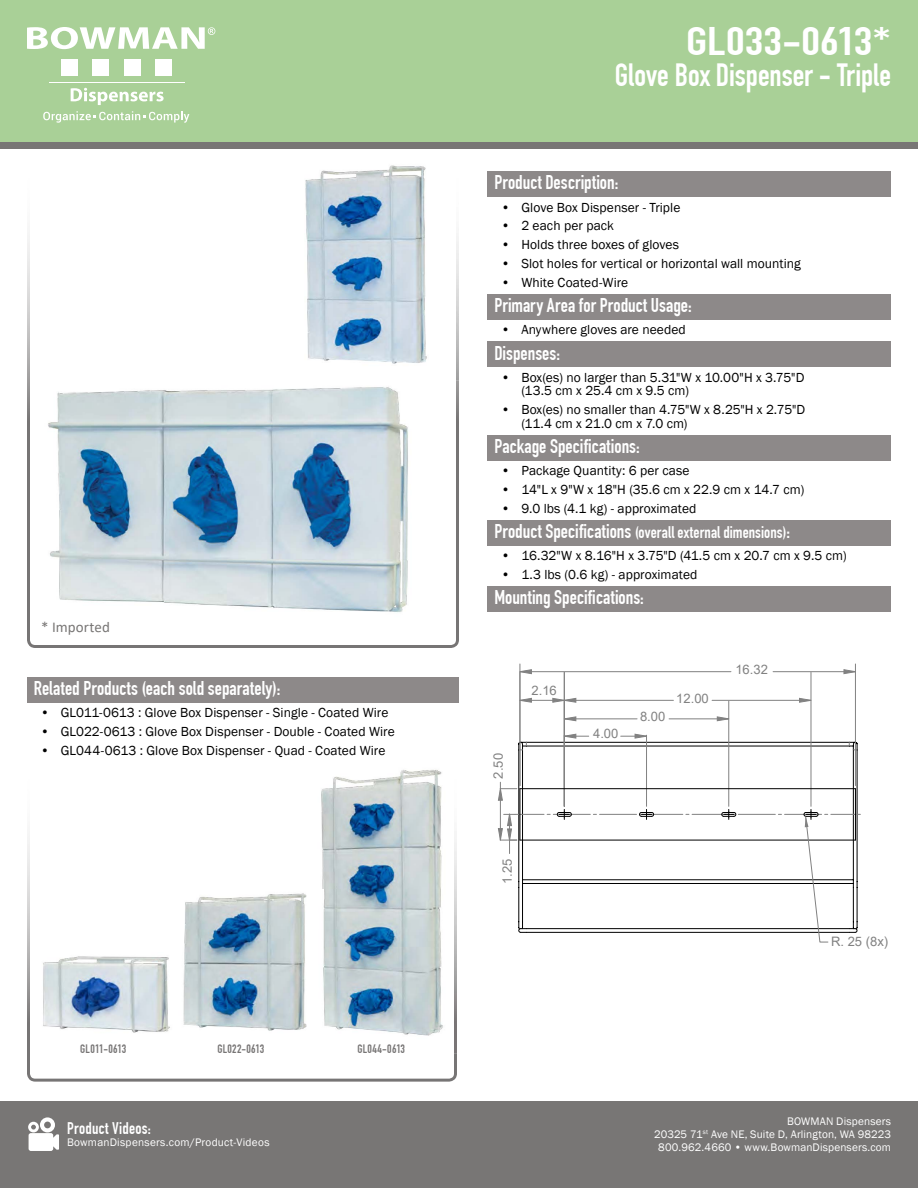
<style>
.page{position:relative;width:918px;height:1188px;background:#fff}
.page>*{position:absolute;margin:0;border:0;box-sizing:border-box;transform-origin:0 0}
.t1{font:700 39px "DIN Condensed";letter-spacing:.005em;color:#fff;scale:1.28 1}
.t2{font:700 31.5px "DIN Condensed";letter-spacing:-.005em;color:#fff}
.t3{font:700 19.5px "DIN Condensed";color:#fff}
.t4{font:700 16.5px "DIN Condensed";letter-spacing:.005em;color:#fff}
.t5{font:15px "Calibri";letter-spacing:.005em;color:#787675}
.t6{font:13.5px/13.5px "Franklin Gothic";letter-spacing:.005em;color:#000}
.t7{font:13.05px "Arial";color:#818181}
.t8{font:12px "DIN Engschrift";letter-spacing:.015em;color:#777575}
.t9{font:11.25px/12.8px "Franklin Gothic";letter-spacing:.015em;color:#fff;text-align:right}
.s1{font-size:19.5px}
</style>
<div class="page">
<div style="left:0;top:1101px;width:918px;height:87px;background:#787675"></div>
<div style="left:0;top:0;width:918px;height:148px;background:#787675"></div>
<svg style="left:28px;top:1117px;width:31px;height:34px"></svg>
<img style="left:27px;top:835px;width:430px;height:247px">
<img style="left:27px;top:234px;width:432px;height:414px">
<div style="left:0;top:0;width:918px;height:142px;background:#a9d097"></div>
<svg style="left:27px;top:27px;width:188px;height:22px"></svg>
<div style="left:61px;top:60px;width:17px;height:16px;background:#fff"></div>
<div style="left:92px;top:60px;width:17px;height:16px;background:#fff"></div>
<div style="left:124px;top:60px;width:17px;height:16px;background:#fff"></div>
<div style="left:155px;top:60px;width:17px;height:16px;background:#fff"></div>
<hr style="left:49px;top:82px;width:135px;height:1px;background:#fff">
<svg style="left:71px;top:88px;width:93px;height:17px"></svg>
<svg style="left:43px;top:111px;width:146px;height:12px"></svg>
<svg style="left:518px;top:742px;width:340px;height:67px"></svg>
<svg style="left:849px;top:742px;width:8px;height:9px"></svg>
<svg style="left:519px;top:742px;width:8px;height:9px"></svg>
<hr style="left:712px;top:700px;width:99px;height:1px;background:#818181">
<hr style="left:564px;top:700px;width:109px;height:1px;background:#818181">
<hr style="left:811px;top:672px;width:1px;height:134px;background:#818181">
<hr style="left:669px;top:719px;width:60px;height:1px;background:#818181">
<hr style="left:564px;top:719px;width:73px;height:1px;background:#818181">
<hr style="left:729px;top:701px;width:1px;height:105px;background:#818181">
<hr style="left:646px;top:735px;width:1px;height:71px;background:#818181">
<hr style="left:773px;top:671px;width:82px;height:1px;background:#818181">
<hr style="left:520px;top:671px;width:211px;height:1px;background:#818181">
<hr style="left:855px;top:664px;width:1px;height:122px;background:#818181">
<hr style="left:520px;top:664px;width:1px;height:122px;background:#818181">
<hr style="left:520px;top:700px;width:38px;height:1px;background:#818181">
<hr style="left:564px;top:672px;width:1px;height:134px;background:#818181">
<hr style="left:500px;top:790px;width:1px;height:50px;background:#818181">
<svg style="left:799px;top:698px;width:12px;height:5px"></svg>
<svg style="left:717px;top:716px;width:12px;height:5px"></svg>
<svg style="left:565px;top:716px;width:11px;height:5px"></svg>
<svg style="left:621px;top:734px;width:26px;height:5px"></svg>
<svg style="left:565px;top:734px;width:24px;height:5px"></svg>
<svg style="left:844px;top:669px;width:11px;height:5px"></svg>
<svg style="left:519px;top:669px;width:13px;height:5px"></svg>
<svg style="left:552px;top:698px;width:24px;height:5px"></svg>
<svg style="left:519px;top:698px;width:13px;height:5px"></svg>
<svg style="left:498px;top:782px;width:19px;height:19px"></svg>
<hr style="left:855px;top:789px;width:1px;height:51px;background:#010101">
<hr style="left:520px;top:788px;width:335px;height:1px;background:#010101">
<hr style="left:520px;top:789px;width:1px;height:51px;background:#010101">
<svg style="left:498px;top:809px;width:362px;height:133px"></svg>
<div style="left:488px;top:171px;width:403px;height:26px;background:#8d8989"></div>
<div style="left:488px;top:294px;width:403px;height:26px;background:#8d8989"></div>
<div style="left:488px;top:341px;width:403px;height:26px;background:#8d8989"></div>
<div style="left:488px;top:435px;width:403px;height:25px;background:#8d8989"></div>
<div style="left:488px;top:520px;width:403px;height:26px;background:#8d8989"></div>
<div style="left:488px;top:586px;width:403px;height:26px;background:#8d8989"></div>
<div style="left:27px;top:677px;width:432px;height:26px;background:#8d8989"></div>
<img style="left:43px;top:375px;width:403px;height:264px">
<img style="left:174px;top:889px;width:133px;height:154px">
<img style="left:288px;top:165px;width:171px;height:215px">
<img style="left:288px;top:375px;width:158px;height:5px">
<img style="left:307px;top:770px;width:150px;height:283px">
<img style="left:37px;top:953px;width:138px;height:82px">
<p class="t5" style="left:41px;top:616px;width:70px">* Imported</p>
<h3 class="t3" style="left:34px;top:677px;width:248px">Related Products (each sold separately):</h3>
<p class="t6" style="left:40px;top:706px;width:349px">• GL011-0613 : Glove Box Dispenser - Single - Coated Wire</p>
<p class="t6" style="left:40px;top:725px;width:356px">• GL022-0613 : Glove Box Dispenser - Double - Coated Wire</p>
<p class="t6" style="left:40px;top:744px;width:346px">• GL044-0613 : Glove Box Dispenser - Quad - Coated Wire</p>
<p class="t8" style="left:80px;top:1042px;width:48px">GL011-0613</p>
<p class="t8" style="left:217px;top:1042px;width:48px">GL022-0613</p>
<p class="t8" style="left:357px;top:1042px;width:49px">GL044-0613</p>
<p class="t4" style="left:67px;top:1118px;width:85px">Product Videos:</p>
<p class="t9" style="left:67px;top:1136px;width:204px">BowmanDispensers.com/Product-Videos</p>
<h1 class="t1" style="left:686px;top:18px;width:162px">GL033-0613*</h1>
<h2 class="t2" style="left:615px;top:57px;width:278px">Glove Box Dispenser - Triple</h2>
<h3 class="t3" style="left:494px;top:171px;width:125px">Product Description:</h3>
<p class="t6" style="left:501px;top:201px;width:181px">• Glove Box Dispenser - Triple</p>
<p class="t6" style="left:501px;top:219px;width:114px">• 2 each per pack</p>
<p class="t6" style="left:501px;top:238px;width:180px">• Holds three boxes of gloves</p>
<p class="t6" style="left:501px;top:257px;width:301px">• Slot holes for vertical or horizontal wall mounting</p>
<p class="t6" style="left:501px;top:276px;width:129px">• White Coated-Wire</p>
<h3 class="t3" style="left:494px;top:294px;width:199px">Primary Area for Product Usage:</h3>
<p class="t6" style="left:501px;top:323px;width:186px">• Anywhere gloves are needed</p>
<h3 class="t3" style="left:494px;top:341px;width:67px">Dispenses:</h3>
<p class="t6" style="left:521px;top:371px;width:285px;text-indent:-20px">• Box(es) no larger than 5.31"W x 10.00"H x 3.75"D (13.5 cm x 25.4 cm x 9.5 cm)</p>
<p class="t6" style="left:521px;top:403px;width:285px;text-indent:-20px">• Box(es) no smaller than 4.75"W x 8.25"H x 2.75"D (11.4 cm x 21.0 cm x 7.0 cm)</p>
<h3 class="t3" style="left:494px;top:434px;width:147px">Package Specifications:</h3>
<p class="t6" style="left:501px;top:464px;width:190px">• Package Quantity: 6 per case</p>
<p class="t6" style="left:501px;top:483px;width:305px">• 14"L x 9"W x 18"H (35.6 cm x 22.9 cm x 14.7 cm)</p>
<p class="t6" style="left:501px;top:502px;width:197px">• 9.0 lbs (4.1 kg) - approximated</p>
<p class="t4" style="left:494px;top:522px;width:297px"><span class="s1">Product Specifications</span> (overall external dimensions)<span class="s1">:</span></p>
<p class="t6" style="left:501px;top:549px;width:347px">• 16.32"W x 8.16"H x 3.75"D (41.5 cm x 20.7 cm x 9.5 cm)</p>
<p class="t6" style="left:501px;top:568px;width:198px">• 1.3 lbs (0.6 kg) - approximated</p>
<h3 class="t3" style="left:494px;top:586px;width:151px">Mounting Specifications:</h3>
<p class="t7" style="left:489px;top:779px;width:27px;rotate:-90deg">2.50</p>
<p class="t7" style="left:532px;top:682px;width:27px">2.16</p>
<p class="t7" style="left:498px;top:884px;width:27px;rotate:-90deg">1.25</p>
<p class="t7" style="left:593px;top:725px;width:27px">4.00</p>
<p class="t7" style="left:640px;top:708px;width:27px">8.00</p>
<p class="t7" style="left:676px;top:689px;width:34px">12.00</p>
<p class="t7" style="left:735px;top:660px;width:34px">16.32</p>
<p class="t7" style="left:831px;top:933px;width:59px">R. 25 (8x)</p>
<p class="t9" style="left:654px;top:1116px;width:238px">BOWMAN Dispensers<br>20325 71<sup>st</sup> Ave NE, Suite D, Arlington, WA 98223<br>800.962.4660 • www.BowmanDispensers.com</p>
</div>
